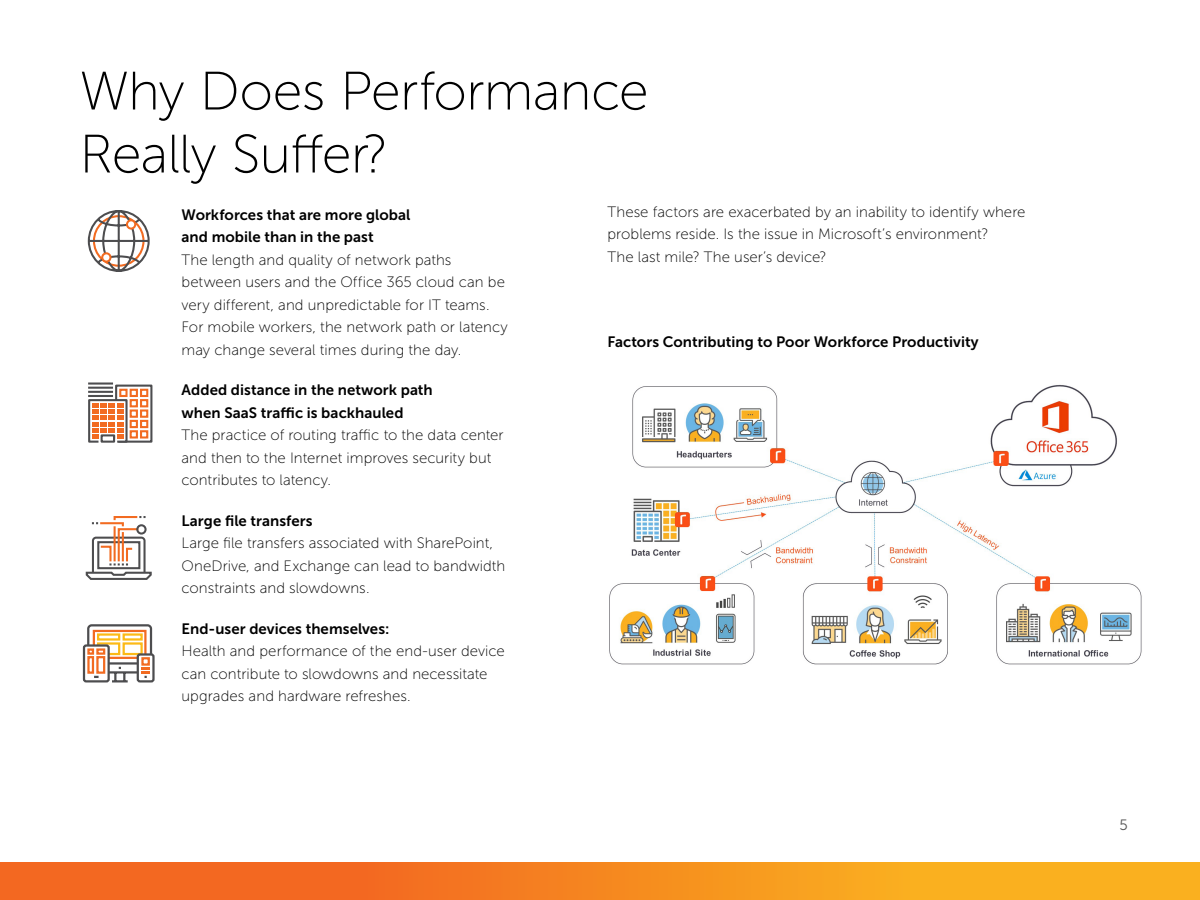
<style>
.page{position:relative;width:1200px;height:900px;background:#fff}
.page>*{position:absolute;margin:0;border:0;box-sizing:border-box;transform-origin:0 0}
.t1{font:54px/63px "Museo Sans 100";letter-spacing:-.015em;color:#000}
.body_copy-ct{font:15px/22.5px "Museo Sans 100";letter-spacing:.005em;color:#000}
.Secondary_subhead-ct{font:15px/22.5px "Museo Sans 700";letter-spacing:.005em;color:#000}
.t2{font:15px "Museo Sans 300";color:#575757}
</style>
<div class="page">
<div style="left:0;top:862px;width:1200px;height:38px;background:linear-gradient(to right,#f15821,#fbbc1f)"></div>
<img style="left:609px;top:384px;width:533px;height:281px">
<svg style="left:87px;top:210px;width:63px;height:62px"></svg>
<div style="left:127px;top:220px;width:8px;height:9px;background:#fff;border-radius:50%"></div>
<div style="left:126px;top:219px;width:10px;height:11px;border:2px solid #f26b21;border-radius:50%"></div>
<svg style="left:102px;top:253px;width:8px;height:9px"></svg>
<div style="left:101px;top:252px;width:11px;height:11px;border:2px solid #f26b21;border-radius:50%"></div>
<svg style="left:85px;top:516px;width:67px;height:64px"></svg>
<div style="left:136px;top:524px;width:11px;height:11px;border:2px solid #4d4d4f;border-radius:50%"></div>
<hr style="left:122px;top:532px;width:2px;height:29px;background:#f26b21">
<div style="left:137px;top:653px;width:18px;height:30px;border:2px solid #4d4d4f;border-radius:2px"></div>
<svg style="left:82px;top:624px;width:71px;height:59px"></svg>
<svg style="left:88px;top:382px;width:65px;height:61px"></svg>
<p class="t1" style="left:80px;top:60px;width:571px">Why Does Performance<br>Really Suffer?</p>
<p class="body_copy-ct" style="left:608px;top:201px;width:420px">These factors are exacerbated by an inability to identify where problems reside. Is the issue in Microsoft’s environment?<br>The last mile? The user’s device?</p>
<p class="Secondary_subhead-ct" style="left:182px;top:203px;width:230px">Workforces that are more global and mobile than in the past</p>
<p class="body_copy-ct" style="left:182px;top:249px;width:328px">The length and quality of network paths between users and the Office 365 cloud can be very different, and unpredictable for IT teams.<br>For mobile workers, the network path or latency may change several times during the day.</p>
<p class="Secondary_subhead-ct" style="left:182px;top:379px;width:253px">Added distance in the network path when SaaS traffic is backhauled</p>
<p class="body_copy-ct" style="left:182px;top:424px;width:324px">The practice of routing traffic to the data center and then to the Internet improves security but contributes to latency.</p>
<p class="Secondary_subhead-ct" style="left:182px;top:509px;width:133px">Large file transfers</p>
<p class="body_copy-ct" style="left:182px;top:532px;width:325px">Large file transfers associated with SharePoint,<br>OneDrive, and Exchange can lead to bandwidth constraints and slowdowns.</p>
<p class="Secondary_subhead-ct" style="left:182px;top:617px;width:209px">End-user devices themselves:</p>
<p class="body_copy-ct" style="left:182px;top:640px;width:325px">Health and performance of the end-user device can contribute to slowdowns and necessitate upgrades and hardware refreshes.</p>
<p class="Secondary_subhead-ct" style="left:608px;top:331px;width:373px">Factors Contributing to Poor Workforce Productivity</p>
<p class="t2" style="left:1120px;top:817px;width:10px">5</p>
</div>
